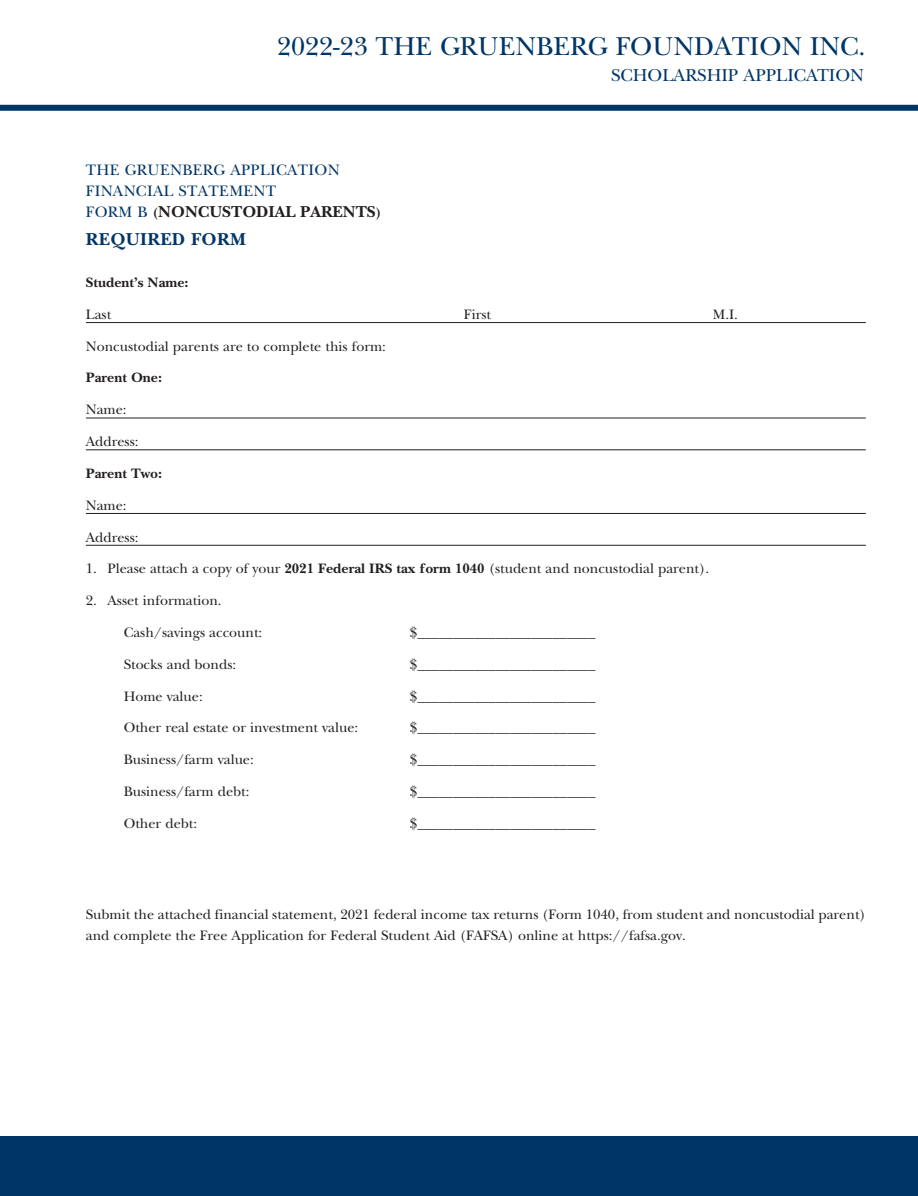
<style>
.page{position:relative;width:918px;height:1196px;background:#fff}
.page>*{position:absolute;margin:0;border:0;box-sizing:border-box;transform-origin:0 0}
.t1{font:27px "New Baskerville";color:#003667}
.t2{font:18px "New Baskerville";color:#003667}
.small_SUBHEAD_NEW{font:700 18px "New Baskerville";letter-spacing:.02em;color:#003667}
.small_SUBHEAD_NEW-2{font:700 16.5px "New Baskerville";color:#231f20}
.small_SUBHEAD_NEW-3{font:15.75px/21px "New Baskerville";letter-spacing:.02em;color:#003667}
.bullet_copy_tab_over{font:14.25px "New Baskerville";color:#231f20}
.body_copy{font:14.25px/21px "New Baskerville";color:#231f20}
.bullet_copy___no_tab{font:14.25px "New Baskerville";color:#231f20}
.form{font:14.25px "New Baskerville";color:#231f20}
.body_copy-2{font:700 14.25px "New Baskerville";color:#231f20}
.s1{font-weight:400;font-size:15.75px;color:#003667}
.s2{font-size:14.25px}
.s3{font-weight:700}
</style>
<div class="page">
<hr style="left:86px;top:322px;width:780px;height:1px;background:#231f20">
<hr style="left:86px;top:417px;width:780px;height:1px;background:#231f20">
<hr style="left:86px;top:449px;width:780px;height:1px;background:#231f20">
<hr style="left:86px;top:513px;width:780px;height:1px;background:#231f20">
<hr style="left:86px;top:545px;width:780px;height:1px;background:#231f20">
<div style="left:0;top:1136px;width:918px;height:59px;background:#003667"></div>
<div style="left:0;top:105px;width:918px;height:6px;background:#003667"></div>
<p class="t1" style="left:277px;top:31px;width:590px">2022-23 THE GRUENBERG FOUNDATION INC.</p>
<p class="t2" style="left:611px;top:64px;width:254px">SCHOLARSHIP APPLICATION</p>
<p class="small_SUBHEAD_NEW-3" style="left:86px;top:160px;width:255px">THE GRUENBERG APPLICATION<br>FINANCIAL STATEMENT</p>
<p class="small_SUBHEAD_NEW-2" style="left:86px;top:202px;width:297px"><span class="s1">FORM B</span> <span class="s2">(</span>NONCUSTODIAL PARENTS<span class="s2">)</span></p>
<p class="small_SUBHEAD_NEW" style="left:86px;top:229px;width:161px">REQUIRED FORM</p>
<p class="body_copy-2" style="left:86px;top:274px;width:104px">Student’s Name:</p>
<p class="form" style="left:86px;top:306px;width:27px">Last</p>
<p class="form" style="left:464px;top:306px;width:29px">First</p>
<p class="form" style="left:713px;top:306px;width:27px">M.I.</p>
<p class="body_copy" style="left:86px;top:335px;width:302px">Noncustodial parents are to complete this form:</p>
<p class="body_copy-2" style="left:86px;top:369px;width:78px">Parent One:</p>
<p class="form" style="left:86px;top:401px;width:42px">Name:</p>
<p class="form" style="left:86px;top:433px;width:54px">Address:</p>
<p class="body_copy-2" style="left:86px;top:465px;width:78px">Parent Two:</p>
<p class="form" style="left:86px;top:497px;width:42px">Name:</p>
<p class="form" style="left:86px;top:528px;width:54px">Address:</p>
<p class="bullet_copy___no_tab" style="left:86px;top:560px;width:625px">1. Please attach a copy of your <span class="s3">2021 Federal IRS tax form 1040</span> (student and noncustodial parent).</p>
<p class="bullet_copy___no_tab" style="left:86px;top:592px;width:137px">2. Asset information.</p>
<p class="bullet_copy_tab_over" style="left:124px;top:624px;width:140px">Cash/savings account:</p>
<p class="bullet_copy_tab_over" style="left:410px;top:624px;width:187px">$_________________________</p>
<p class="bullet_copy_tab_over" style="left:124px;top:656px;width:114px">Stocks and bonds:</p>
<p class="bullet_copy_tab_over" style="left:410px;top:656px;width:187px">$_________________________</p>
<p class="bullet_copy_tab_over" style="left:124px;top:687px;width:81px">Home value:</p>
<p class="bullet_copy_tab_over" style="left:410px;top:687px;width:187px">$_________________________</p>
<p class="bullet_copy_tab_over" style="left:124px;top:719px;width:236px">Other real estate or investment value:</p>
<p class="bullet_copy_tab_over" style="left:410px;top:719px;width:187px">$_________________________</p>
<p class="bullet_copy_tab_over" style="left:124px;top:751px;width:132px">Business/farm value:</p>
<p class="bullet_copy_tab_over" style="left:410px;top:751px;width:187px">$_________________________</p>
<p class="bullet_copy_tab_over" style="left:124px;top:783px;width:127px">Business/farm debt:</p>
<p class="bullet_copy_tab_over" style="left:410px;top:783px;width:187px">$_________________________</p>
<p class="bullet_copy_tab_over" style="left:124px;top:815px;width:75px">Other debt:</p>
<p class="bullet_copy_tab_over" style="left:410px;top:815px;width:187px">$_________________________</p>
<p class="body_copy" style="left:86px;top:903px;width:781px">Submit the attached financial statement, 2021 federal income tax returns (Form 1040, from student and noncustodial parent) and complete the Free Application for Federal Student Aid (FAFSA) online at https://fafsa.gov.</p>
</div>
